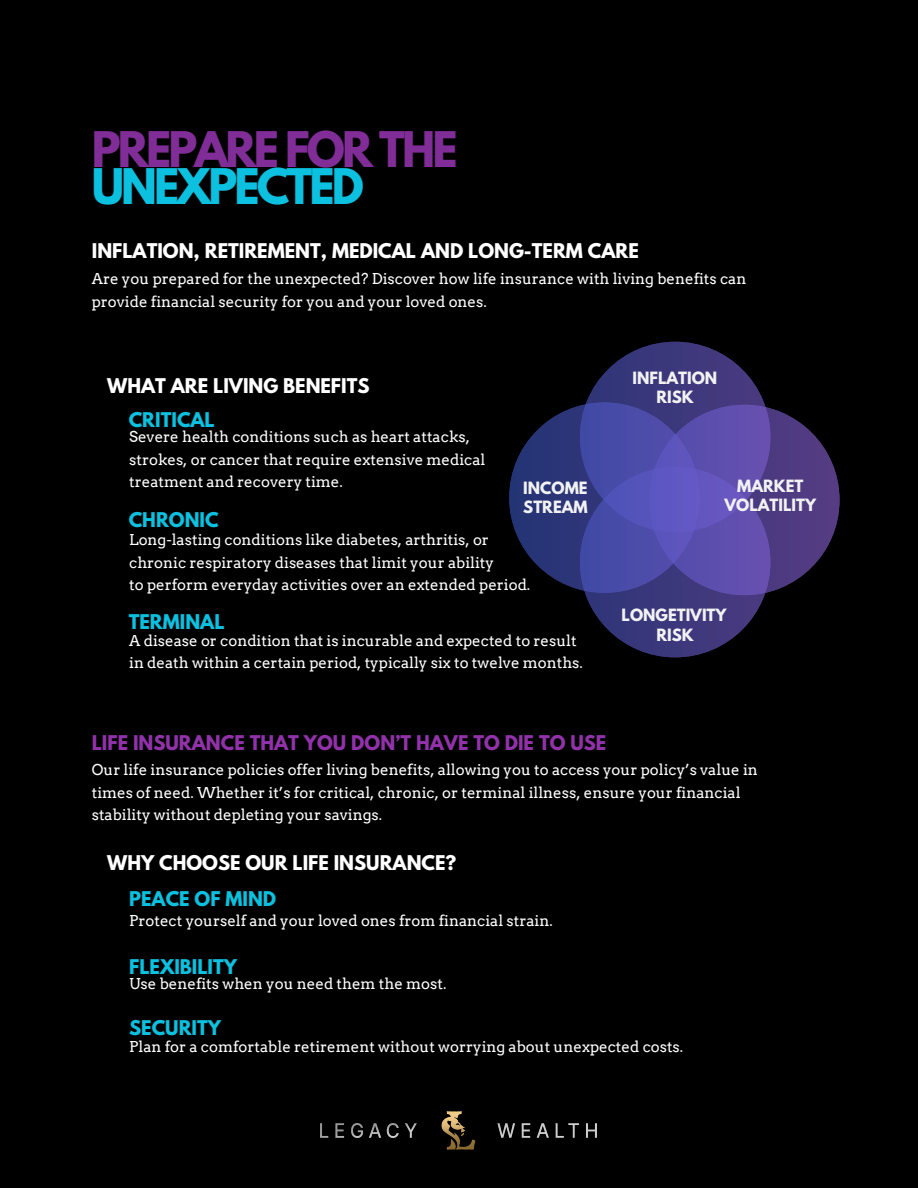
<style>
.page{position:relative;width:918px;height:1188px;background:#000}
.page>*{position:absolute;margin:0;border:0;box-sizing:border-box;transform-origin:0 0}
.t1{font:700 43.5px "League Spartan";letter-spacing:-.065em;color:#812d97}
.t2{font:700 43.5px "League Spartan";letter-spacing:-.065em;color:#0cc0df}
.t3{font:700 18px "League Spartan";color:#fff}
.t4{font:700 18px "League Spartan";color:#0cc0df}
.t5{font:700 18px "League Spartan";color:#9232aa}
.t6{font:15px/22.5px "Arvo";color:#fff}
.t7{font:700 15px/19.2px "League Spartan";color:#f2f2f2;text-align:center}
</style>
<div class="page">
<img style="left:441px;top:1111px;width:35px;height:39px">
<img style="left:321px;top:1123px;width:96px;height:15px">
<img style="left:497px;top:1123px;width:100px;height:15px">
<svg style="left:509px;top:342px;width:330px;height:315px"></svg>
<h1 class="t1" style="left:92px;top:127px;width:367px">PREPARE FOR THE</h1>
<h1 class="t2" style="left:92px;top:165px;width:274px">UNEXPECTED</h1>
<p class="t3" style="left:92px;top:242px;width:549px">INFLATION, RETIREMENT, MEDICAL AND LONG-TERM CARE</p>
<p class="t6" style="left:92px;top:267px;width:656px">Are you prepared for the unexpected? Discover how life insurance with living benefits can provide financial security for you and your loved ones.</p>
<p class="t3" style="left:107px;top:377px;width:264px">WHAT ARE LIVING BENEFITS</p>
<p class="t4" style="left:129px;top:411px;width:88px">CRITICAL</p>
<p class="t6" style="left:129px;top:426px;width:358px">Severe health conditions such as heart attacks, strokes, or cancer that require extensive medical treatment and recovery time.</p>
<p class="t4" style="left:129px;top:510px;width:91px">CHRONIC</p>
<p class="t7" style="left:633px;top:370px;width:86px">INFLATION<br>RISK</p>
<p class="t7" style="left:523px;top:481px;width:66px;text-align:left">INCOME<br>STREAM</p>
<p class="t7" style="left:724px;top:478px;width:93px">MARKET<br>VOLATILITY</p>
<p class="t6" style="left:129px;top:529px;width:403px">Long-lasting conditions like diabetes, arthritis, or chronic respiratory diseases that limit your ability<br>to perform everyday activities over an extended period.</p>
<p class="t4" style="left:129px;top:613px;width:97px">TERMINAL</p>
<p class="t6" style="left:129px;top:629px;width:455px">A disease or condition that is incurable and expected to result in death within a certain period, typically six to twelve months.</p>
<p class="t7" style="left:622px;top:608px;width:107px">LONGETIVITY<br>RISK</p>
<p class="t5" style="left:92px;top:734px;width:516px">LIFE INSURANCE THAT YOU DON’T HAVE TO DIE TO USE</p>
<p class="t6" style="left:92px;top:759px;width:668px">Our life insurance policies offer living benefits, allowing you to access your policy’s value in times of need. Whether it’s for critical, chronic, or terminal illness, ensure your financial stability without depleting your savings.</p>
<p class="t3" style="left:107px;top:854px;width:351px">WHY CHOOSE OUR LIFE INSURANCE?</p>
<p class="t4" style="left:129px;top:890px;width:149px">PEACE OF MIND</p>
<p class="t6" style="left:129px;top:910px;width:425px">Protect yourself and your loved ones from financial strain.</p>
<p class="t4" style="left:129px;top:957px;width:109px">FLEXIBILITY</p>
<p class="t6" style="left:129px;top:973px;width:319px">Use benefits when you need them the most.</p>
<p class="t4" style="left:129px;top:1019px;width:93px">SECURITY</p>
<p class="t6" style="left:129px;top:1036px;width:556px">Plan for a comfortable retirement without worrying about unexpected costs.</p>
</div>
